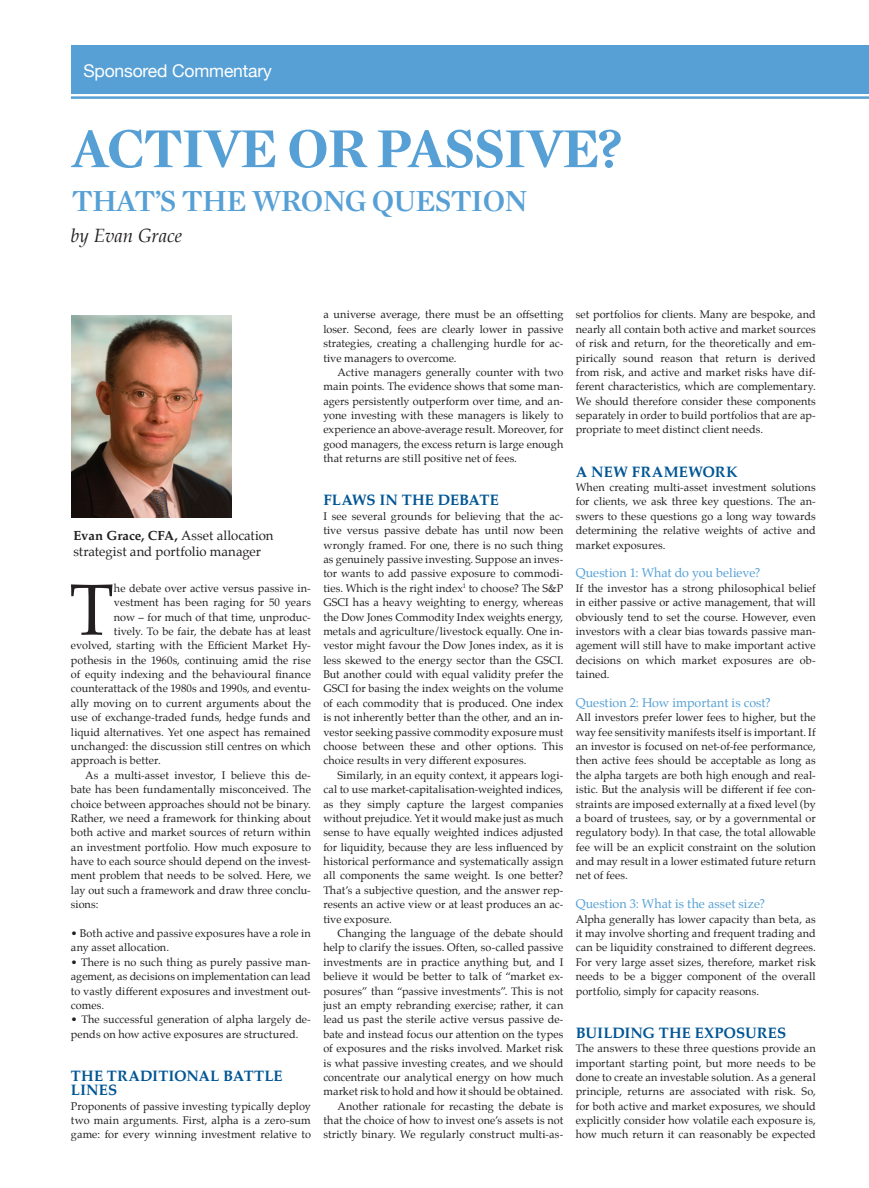
<style>
.page{position:relative;width:869px;height:1188px;background:#fff}
.page>*{position:absolute;margin:0;border:0;box-sizing:border-box;transform-origin:0 0}
._0_05_Body{font:72.62px "Palatino";color:#231f20}
._05_03_Big_headline{font:700 57.5px "Mercury Display";letter-spacing:-.025em;color:#56a0d5}
._05_03_Big_headline-2{font:600 31.25px "Mercury Display";letter-spacing:-.025em;color:#56a0d5}
._0_04_Body_no_indent{font:italic 18.75px "Palatino";color:#231f20}
.t1{font:17.5px "Helvetica Neue";letter-spacing:-.01em;color:#fff}
.body_no_indent_main{font:700 15px/14.4px "Palatino";letter-spacing:.01em;color:#005594}
.body_no_indent_main-2{font:13.12px/15.8px "Palatino";color:#231f20}
.body_no_indent_main-3{font:12.5px "Palatino";color:#56a0d5}
._0_05_Body-2{font:10.88px/14.4px "Palatino";letter-spacing:.01em;color:#231f20;text-align:justify}
.s1{font-weight:700}
</style>
<div class="page">
<div style="left:71px;top:45px;width:797px;height:49px;background:#56a0d5"></div>
<hr style="left:71px;top:96px;width:797px;height:3px;background:#56a0d5">
<img style="left:71px;top:316px;width:160px;height:202px">
<h3 class="t1" style="left:83px;top:58px;width:190px">Sponsored Commentary</h3>
<p class="_05_03_Big_headline" style="left:72px;top:106px;width:552px">ACTIVE OR PASSIVE?</p>
<p class="_05_03_Big_headline-2" style="left:72px;top:178px;width:457px">THAT’S THE WRONG QUESTION</p>
<p class="_0_04_Body_no_indent" style="left:71px;top:219px;width:113px">by Evan Grace</p>
<p class="body_no_indent_main-2" style="left:73px;top:527px;width:201px"><span class="s1">Evan Grace, CFA,</span> Asset allocation strategist and portfolio manager</p>
<p class="_0_05_Body" style="left:69px;top:549px;width:46px">T</p>
<p class="_0_05_Body-2" style="left:114px;top:580px;width:198px">he debate over active versus passive in-</p>
<p class="_0_05_Body-2" style="left:114px;top:595px;width:198px">vestment has been raging for 50 years</p>
<p class="_0_05_Body-2" style="left:114px;top:609px;width:198px">now – for much of that time, unproduc-</p>
<p class="_0_05_Body-2" style="left:114px;top:623px;width:198px">tively. To be fair, the debate has at least</p>
<p class="_0_05_Body-2" style="left:71px;top:638px;width:241px">evolved, starting with the Efficient Market Hy-</p>
<p class="_0_05_Body-2" style="left:71px;top:652px;width:241px">pothesis in the 1960s, continuing amid the rise</p>
<p class="_0_05_Body-2" style="left:71px;top:667px;width:241px">of equity indexing and the behavioural finance</p>
<p class="_0_05_Body-2" style="left:71px;top:681px;width:241px">counterattack of the 1980s and 1990s, and eventu-</p>
<p class="_0_05_Body-2" style="left:71px;top:695px;width:241px">ally moving on to current arguments about the</p>
<p class="_0_05_Body-2" style="left:71px;top:710px;width:241px">use of exchange-traded funds, hedge funds and</p>
<p class="_0_05_Body-2" style="left:71px;top:724px;width:241px">liquid alternatives. Yet one aspect has remained</p>
<p class="_0_05_Body-2" style="left:71px;top:738px;width:241px">unchanged: the discussion still centres on which</p>
<p class="_0_05_Body-2" style="left:71px;top:753px;width:91px">approach is better.</p>
<p class="_0_05_Body-2" style="left:71px;top:767px;width:241px;text-indent:14px">As a multi-asset investor, I believe this de&shy;bate has been fundamentally misconceived. The choice between approaches should not be binary.<br>Rather, we need a framework for thinking about both active and market sources of return within an investment portfolio. How much exposure to have to each source should depend on the invest&shy;ment problem that needs to be solved. Here, we lay out such a framework and draw three conclu&shy;sions:</p>
<p class="_0_05_Body-2" style="left:71px;top:925px;width:241px">• Both active and passive exposures have a role in any asset allocation.</p>
<p class="_0_05_Body-2" style="left:71px;top:954px;width:241px">• There is no such thing as purely passive man&shy;agement, as decisions on implementation can lead to vastly different exposures and investment out&shy;comes.</p>
<p class="_0_05_Body-2" style="left:71px;top:1012px;width:241px">• The successful generation of alpha largely de&shy;pends on how active exposures are structured.</p>
<p class="body_no_indent_main" style="left:71px;top:1067px;width:213px">THE TRADITIONAL BATTLE<br>LINES</p>
<p class="_0_05_Body-2" style="left:71px;top:1098px;width:241px">Proponents of passive investing typically deploy two main arguments. First, alpha is a zero-sum game: for every winning investment relative to</p>
<p class="_0_05_Body-2" style="left:323px;top:307px;width:241px">a universe average, there must be an offsetting loser. Second, fees are clearly lower in passive strategies, creating a challenging hurdle for ac&shy;tive managers to overcome.</p>
<p class="_0_05_Body-2" style="left:323px;top:365px;width:241px;text-indent:14px">Active managers generally counter with two main points. The evidence shows that some man&shy;agers persistently outperform over time, and an&shy;yone investing with these managers is likely to experience an above-average result. Moreover, for good managers, the excess return is large enough that returns are still positive net of fees.</p>
<p class="body_no_indent_main" style="left:323px;top:492px;width:177px">FLAWS IN THE DEBATE</p>
<p class="_0_05_Body-2" style="left:323px;top:508px;width:241px">I see several grounds for believing that the ac&shy;tive versus passive debate has until now been wrongly framed. For one, there is no such thing as genuinely passive investing. Suppose an inves&shy;tor wants to add passive exposure to commodi&shy;ties. Which is the right index<sup>1</sup> to choose? The S&amp;P GSCI has a heavy weighting to energy, whereas the Dow Jones Commodity Index weights energy, metals and agriculture/livestock equally. One in&shy;vestor might favour the Dow Jones index, as it is less skewed to the energy sector than the GSCI.<br>But another could with equal validity prefer the GSCI for basing the index weights on the volume of each commodity that is produced. One index is not inherently better than the other, and an in&shy;vestor seeking passive commodity exposure must choose between these and other options. This choice results in very different exposures.</p>
<p class="_0_05_Body-2" style="left:323px;top:767px;width:241px;text-indent:14px">Similarly, in an equity context, it appears logi&shy;cal to use market-capitalisation-weighted indices, as they simply capture the largest companies without prejudice. Yet it would make just as much sense to have equally weighted indices adjusted for liquidity, because they are less influenced by historical performance and systematically assign all components the same weight. Is one better?<br>That’s a subjective question, and the answer rep&shy;resents an active view or at least produces an ac&shy;tive exposure.</p>
<p class="_0_05_Body-2" style="left:323px;top:925px;width:241px;text-indent:14px">Changing the language of the debate should help to clarify the issues. Often, so-called passive investments are in practice anything but, and I believe it would be better to talk of “market ex&shy;posures” than “passive investments”. This is not just an empty rebranding exercise; rather, it can lead us past the sterile active versus passive de&shy;bate and instead focus our attention on the types of exposures and the risks involved. Market risk is what passive investing creates, and we should concentrate our analytical energy on how much market risk to hold and how it should be obtained.</p>
<p class="_0_05_Body-2" style="left:323px;top:1098px;width:241px;text-indent:14px">Another rationale for recasting the debate is that the choice of how to invest one’s assets is not strictly binary. We regularly construct multi-as-</p>
<p class="_0_05_Body-2" style="left:575px;top:307px;width:241px">set portfolios for clients. Many are bespoke, and nearly all contain both active and market sources of risk and return, for the theoretically and em&shy;pirically sound reason that return is derived from risk, and active and market risks have dif&shy;ferent characteristics, which are complementary.<br>We should therefore consider these components separately in order to build portfolios that are ap&shy;propriate to meet distinct client needs.</p>
<p class="body_no_indent_main" style="left:575px;top:464px;width:163px">A NEW FRAMEWORK</p>
<p class="_0_05_Body-2" style="left:575px;top:480px;width:241px">When creating multi-asset investment solutions for clients, we ask three key questions. The an&shy;swers to these questions go a long way towards determining the relative weights of active and market exposures.</p>
<p class="body_no_indent_main-3" style="left:575px;top:562px;width:186px">Question 1: What do you believe?</p>
<p class="_0_05_Body-2" style="left:575px;top:580px;width:241px">If the investor has a strong philosophical belief in either passive or active management, that will obviously tend to set the course. However, even investors with a clear bias towards passive man&shy;agement will still have to make important active decisions on which market exposures are ob&shy;tained.</p>
<p class="body_no_indent_main-3" style="left:575px;top:692px;width:196px">Question 2: How important is cost?</p>
<p class="_0_05_Body-2" style="left:575px;top:710px;width:241px">All investors prefer lower fees to higher, but the way fee sensitivity manifests itself is important. If an investor is focused on net-of-fee performance, then active fees should be acceptable as long as the alpha targets are both high enough and real&shy;istic. But the analysis will be different if fee con&shy;straints are imposed externally at a fixed level (by a board of trustees, say, or by a governmental or regulatory body). In that case, the total allowable fee will be an explicit constraint on the solution and may result in a lower estimated future return net of fees.</p>
<p class="body_no_indent_main-3" style="left:575px;top:893px;width:191px">Question 3: What is the asset size?</p>
<p class="_0_05_Body-2" style="left:575px;top:911px;width:241px">Alpha generally has lower capacity than beta, as it may involve shorting and frequent trading and can be liquidity constrained to different degrees.<br>For very large asset sizes, therefore, market risk needs to be a bigger component of the overall portfolio, simply for capacity reasons.</p>
<p class="body_no_indent_main" style="left:575px;top:1024px;width:212px">BUILDING THE EXPOSURES</p>
<p class="_0_05_Body-2" style="left:575px;top:1040px;width:241px">The answers to these three questions provide an important starting point, but more needs to be done to create an investable solution. As a general principle, returns are associated with risk. So, for both active and market exposures, we should explicitly consider how volatile each exposure is, how much return it can reasonably be expected</p>
</div>
